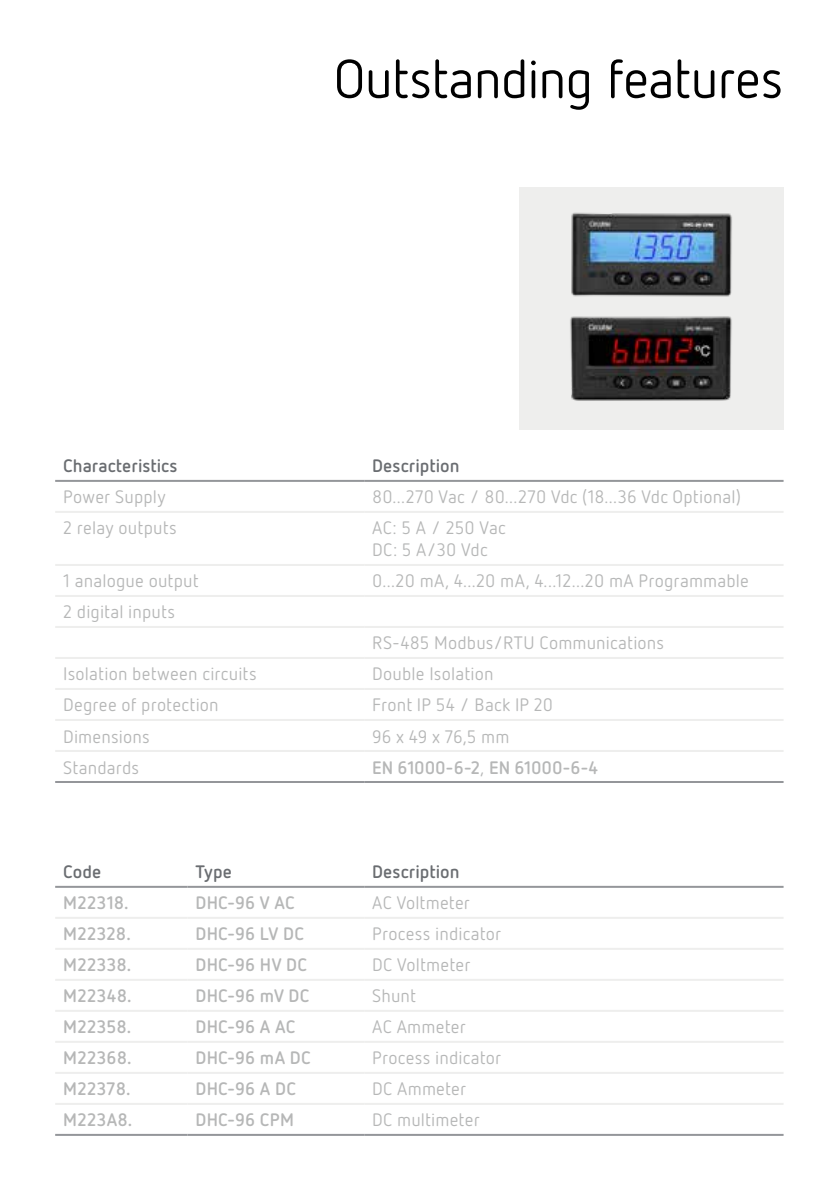
<style>
.page{position:relative;width:840px;height:1191px;background:#fff}
.page>*{position:absolute;margin:0;border:0;box-sizing:border-box;transform-origin:0 0}
.t1{font:54px "Netto Pro";letter-spacing:-.025em;color:#000}
.t2{font:18px/22px "Netto Pro";letter-spacing:.01em;color:#b6b7b7}
.t3{font:700 18px "Netto Pro";letter-spacing:.01em;color:#b6b7b7}
.t4{font:700 18px "Netto Pro";letter-spacing:.005em;color:#6a6d71}
.s1{font-weight:400}
</style>
<div class="page">
<div style="left:518px;top:187px;width:265px;height:243px;background:#eeeeed"></div>
<img style="left:571px;top:212px;width:161px;height:85px">
<img style="left:570px;top:316px;width:162px;height:85px">
<hr style="left:55px;top:511px;width:309px;height:2px;background:#eeeeed">
<hr style="left:364px;top:511px;width:419px;height:2px;background:#eeeeed">
<hr style="left:55px;top:564px;width:309px;height:2px;background:#eeeeed">
<hr style="left:364px;top:564px;width:419px;height:2px;background:#eeeeed">
<hr style="left:55px;top:595px;width:309px;height:2px;background:#eeeeed">
<hr style="left:364px;top:595px;width:419px;height:2px;background:#eeeeed">
<hr style="left:55px;top:626px;width:309px;height:2px;background:#eeeeed">
<hr style="left:364px;top:626px;width:419px;height:2px;background:#eeeeed">
<hr style="left:55px;top:657px;width:309px;height:2px;background:#eeeeed">
<hr style="left:364px;top:657px;width:419px;height:2px;background:#eeeeed">
<hr style="left:55px;top:688px;width:309px;height:2px;background:#eeeeed">
<hr style="left:364px;top:688px;width:419px;height:2px;background:#eeeeed">
<hr style="left:55px;top:719px;width:309px;height:2px;background:#eeeeed">
<hr style="left:364px;top:719px;width:419px;height:2px;background:#eeeeed">
<hr style="left:55px;top:750px;width:309px;height:2px;background:#eeeeed">
<hr style="left:364px;top:750px;width:419px;height:2px;background:#eeeeed">
<hr style="left:55px;top:480px;width:309px;height:2px;background:#94969a">
<hr style="left:364px;top:480px;width:419px;height:2px;background:#94969a">
<hr style="left:55px;top:781px;width:309px;height:2px;background:#94969a">
<hr style="left:364px;top:781px;width:419px;height:2px;background:#94969a">
<hr style="left:55px;top:917px;width:132px;height:2px;background:#eeeeed">
<hr style="left:187px;top:917px;width:177px;height:2px;background:#eeeeed">
<hr style="left:364px;top:917px;width:419px;height:2px;background:#eeeeed">
<hr style="left:55px;top:948px;width:132px;height:2px;background:#eeeeed">
<hr style="left:187px;top:948px;width:177px;height:2px;background:#eeeeed">
<hr style="left:364px;top:948px;width:419px;height:2px;background:#eeeeed">
<hr style="left:55px;top:979px;width:132px;height:2px;background:#eeeeed">
<hr style="left:187px;top:979px;width:177px;height:2px;background:#eeeeed">
<hr style="left:364px;top:979px;width:419px;height:2px;background:#eeeeed">
<hr style="left:55px;top:1009px;width:132px;height:2px;background:#eeeeed">
<hr style="left:187px;top:1009px;width:177px;height:2px;background:#eeeeed">
<hr style="left:364px;top:1009px;width:419px;height:2px;background:#eeeeed">
<hr style="left:55px;top:1040px;width:132px;height:2px;background:#eeeeed">
<hr style="left:187px;top:1040px;width:177px;height:2px;background:#eeeeed">
<hr style="left:364px;top:1040px;width:419px;height:2px;background:#eeeeed">
<hr style="left:55px;top:1071px;width:132px;height:2px;background:#eeeeed">
<hr style="left:187px;top:1071px;width:177px;height:2px;background:#eeeeed">
<hr style="left:364px;top:1071px;width:419px;height:2px;background:#eeeeed">
<hr style="left:55px;top:1102px;width:132px;height:2px;background:#eeeeed">
<hr style="left:187px;top:1102px;width:177px;height:2px;background:#eeeeed">
<hr style="left:364px;top:1102px;width:419px;height:2px;background:#eeeeed">
<hr style="left:55px;top:886px;width:132px;height:2px;background:#94969a">
<hr style="left:187px;top:886px;width:177px;height:2px;background:#94969a">
<hr style="left:364px;top:886px;width:419px;height:2px;background:#94969a">
<hr style="left:55px;top:1133px;width:132px;height:2px;background:#94969a">
<hr style="left:187px;top:1133px;width:177px;height:2px;background:#94969a">
<hr style="left:364px;top:1133px;width:419px;height:2px;background:#94969a">
<h1 class="t1" style="left:333px;top:44px;width:451px">Outstanding features</h1>
<p class="t4" style="left:63px;top:454px;width:116px">Characteristics</p>
<p class="t4" style="left:372px;top:454px;width:89px">Description</p>
<p class="t2" style="left:63px;top:485px;width:104px">Power Supply</p>
<p class="t2" style="left:372px;top:485px;width:370px">80...270 Vac / 80...270 Vdc (18...36 Vdc Optional)</p>
<p class="t2" style="left:63px;top:516px;width:115px">2 relay outputs</p>
<p class="t2" style="left:372px;top:516px;width:135px">AC: 5 A / 250 Vac<br>DC: 5 A/30 Vdc</p>
<p class="t2" style="left:63px;top:569px;width:137px">1 analogue output</p>
<p class="t2" style="left:372px;top:569px;width:378px">0...20 mA, 4...20 mA, 4...12...20 mA Programmable</p>
<p class="t2" style="left:63px;top:600px;width:113px">2 digital inputs</p>
<p class="t2" style="left:372px;top:631px;width:293px">RS-485 Modbus/RTU Communications</p>
<p class="t2" style="left:63px;top:662px;width:195px">Isolation between circuits</p>
<p class="t2" style="left:372px;top:662px;width:123px">Double Isolation</p>
<p class="t2" style="left:63px;top:693px;width:157px">Degree of protection</p>
<p class="t2" style="left:372px;top:693px;width:182px">Front IP 54 / Back IP 20</p>
<p class="t2" style="left:63px;top:724px;width:88px">Dimensions</p>
<p class="t2" style="left:372px;top:724px;width:139px">96 x 49 x 76,5 mm</p>
<p class="t2" style="left:63px;top:755px;width:78px">Standards</p>
<p class="t3" style="left:372px;top:755px;width:227px">EN 61000-6-2<span class="s1">,</span> EN 61000-6-4</p>
<p class="t4" style="left:63px;top:860px;width:40px">Code</p>
<p class="t4" style="left:195px;top:860px;width:38px">Type</p>
<p class="t4" style="left:372px;top:860px;width:89px">Description</p>
<p class="t3" style="left:63px;top:891px;width:67px">M22318.</p>
<p class="t3" style="left:195px;top:891px;width:101px">DHC-96 V AC</p>
<p class="t2" style="left:372px;top:891px;width:99px">AC Voltmeter</p>
<p class="t3" style="left:63px;top:922px;width:69px">M22328.</p>
<p class="t3" style="left:195px;top:922px;width:110px">DHC-96 LV DC</p>
<p class="t2" style="left:372px;top:922px;width:130px">Process indicator</p>
<p class="t3" style="left:63px;top:953px;width:70px">M22338.</p>
<p class="t3" style="left:195px;top:953px;width:113px">DHC-96 HV DC</p>
<p class="t2" style="left:372px;top:953px;width:100px">DC Voltmeter</p>
<p class="t3" style="left:63px;top:984px;width:70px">M22348.</p>
<p class="t3" style="left:195px;top:984px;width:115px">DHC-96 mV DC</p>
<p class="t2" style="left:372px;top:984px;width:45px">Shunt</p>
<p class="t3" style="left:63px;top:1015px;width:70px">M22358.</p>
<p class="t3" style="left:195px;top:1015px;width:101px">DHC-96 A AC</p>
<p class="t2" style="left:372px;top:1015px;width:95px">AC Ammeter</p>
<p class="t3" style="left:63px;top:1046px;width:70px">M22368.</p>
<p class="t3" style="left:195px;top:1046px;width:117px">DHC-96 mA DC</p>
<p class="t2" style="left:372px;top:1046px;width:130px">Process indicator</p>
<p class="t3" style="left:63px;top:1077px;width:69px">M22378.</p>
<p class="t3" style="left:195px;top:1077px;width:102px">DHC-96 A DC</p>
<p class="t2" style="left:372px;top:1077px;width:95px">DC Ammeter</p>
<p class="t3" style="left:63px;top:1108px;width:71px">M223A8.</p>
<p class="t3" style="left:195px;top:1108px;width:100px">DHC-96 CPM</p>
<p class="t2" style="left:372px;top:1108px;width:109px">DC multimeter</p>
</div>
